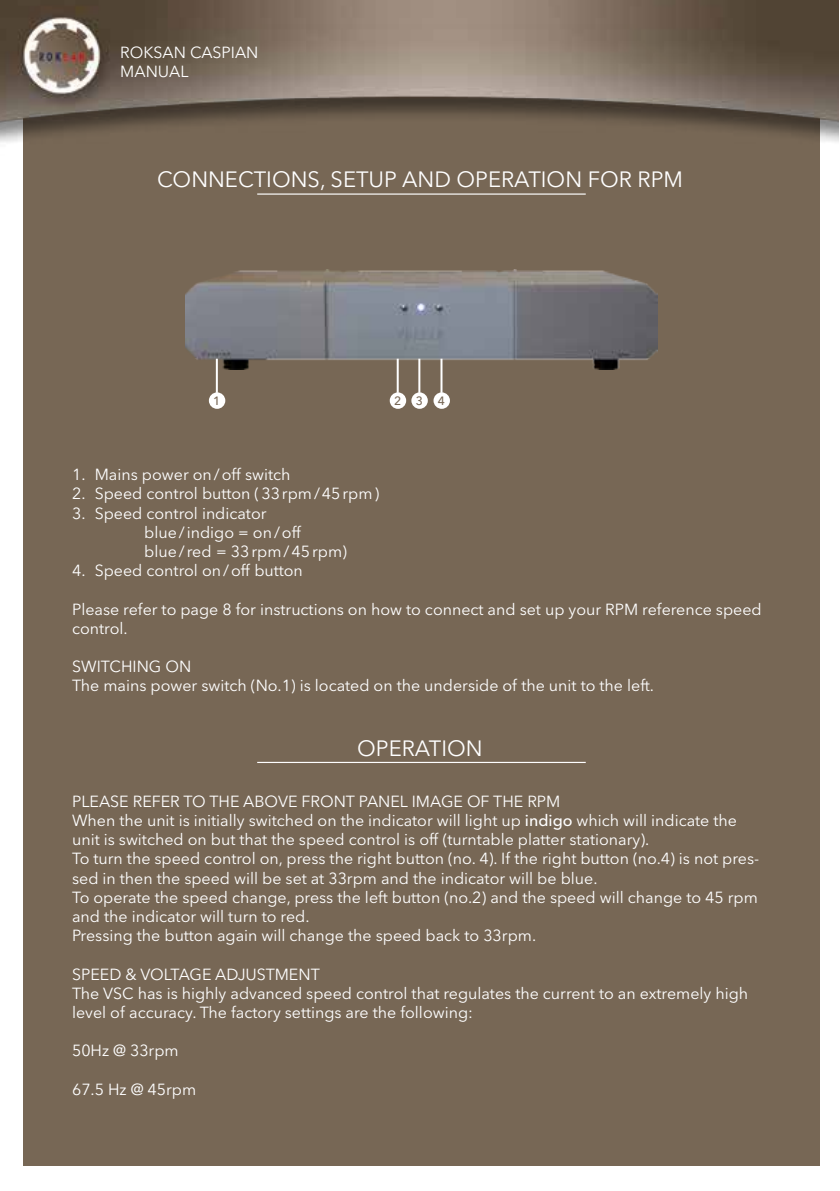
<style>
.page{position:relative;width:840px;height:1191px;background:#fff}
.page>*{position:absolute;margin:0;border:0;box-sizing:border-box;transform-origin:0 0}
.t1{font:22px "Avenir Next LT Pro";color:#fff}
.t2{font:16px/19.2px "Avenir Next LT Pro";color:#fff}
.t3{font:500 12px "Avenir Next LT Pro";color:#776755}
.s1{font-weight:500}
</style>
<div class="page">
<img style="left:0;top:1px;width:838px;height:1165px">
<hr style="left:257px;top:193px;width:328px;height:2px;background:#fff">
<hr style="left:257px;top:762px;width:328px;height:1px;background:#fff">
<img style="left:185px;top:269px;width:472px;height:101px">
<hr style="left:216px;top:359px;width:2px;height:34px;background:#fff">
<hr style="left:396px;top:359px;width:2px;height:34px;background:#fff">
<hr style="left:418px;top:359px;width:2px;height:34px;background:#fff">
<hr style="left:440px;top:359px;width:2px;height:34px;background:#fff">
<div style="left:209px;top:392px;width:16px;height:17px;background:#fff;border-radius:50%"></div>
<div style="left:389px;top:392px;width:17px;height:17px;background:#fff;border-radius:50%"></div>
<div style="left:411px;top:392px;width:16px;height:17px;background:#fff;border-radius:50%"></div>
<div style="left:433px;top:392px;width:16px;height:17px;background:#fff;border-radius:50%"></div>
<p class="t2" style="left:120px;top:43px;width:140px">ROKSAN CASPIAN<br>MANUAL</p>
<h1 class="t1" style="left:157px;top:166px;width:527px">CONNECTIONS, SETUP AND OPERATION FOR RPM</h1>
<p class="t3" style="left:213px;top:393px;width:9px">1</p>
<p class="t3" style="left:394px;top:393px;width:52px">234</p>
<p class="t2" style="left:72px;top:465px;width:220px">1. Mains power on/off switch</p>
<p class="t2" style="left:72px;top:484px;width:309px">2. Speed control button (33rpm/45rpm)</p>
<p class="t2" style="left:144px;top:503px;width:204px;text-indent:-72px">3. Speed control indicator blue/indigo = on/off blue/red = 33rpm/45rpm)</p>
<p class="t2" style="left:72px;top:561px;width:232px">4. Speed control on/off button</p>
<p class="t2" style="left:72px;top:599px;width:690px">Please refer to page 8 for instructions on how to connect and set up your RPM reference speed control.</p>
<p class="t2" style="left:72px;top:657px;width:583px">SWITCHING ON<br>The mains power switch (No.1) is located on the underside of the unit to the left.</p>
<h1 class="t1" style="left:357px;top:735px;width:127px">OPERATION</h1>
<p class="t2" style="left:72px;top:791px;width:688px">PLEASE REFER TO THE ABOVE FRONT PANEL IMAGE OF THE RPM<br>When the unit is initially switched on the indicator will light up <span class="s1">indigo</span> which will indicate the unit is switched on but that the speed control is off (turntable platter stationary).<br>To turn the speed control on, press the right button (no. 4). If the right button (no.4) is not pres&shy;sed in then the speed will be set at 33rpm and the indicator will be blue.<br>To operate the speed change, press the left button (no.2) and the speed will change to 45 rpm and the indicator will turn to red.<br>Pressing the button again will change the speed back to 33rpm.</p>
<p class="t2" style="left:72px;top:964px;width:677px">SPEED &amp; VOLTAGE ADJUSTMENT<br>The VSC has is highly advanced speed control that regulates the current to an extremely high level of accuracy. The factory settings are the following:</p>
<p class="t2" style="left:72px;top:1041px;width:108px">50Hz @ 33rpm</p>
<p class="t2" style="left:72px;top:1079px;width:125px">67.5 Hz @ 45rpm</p>
</div>
